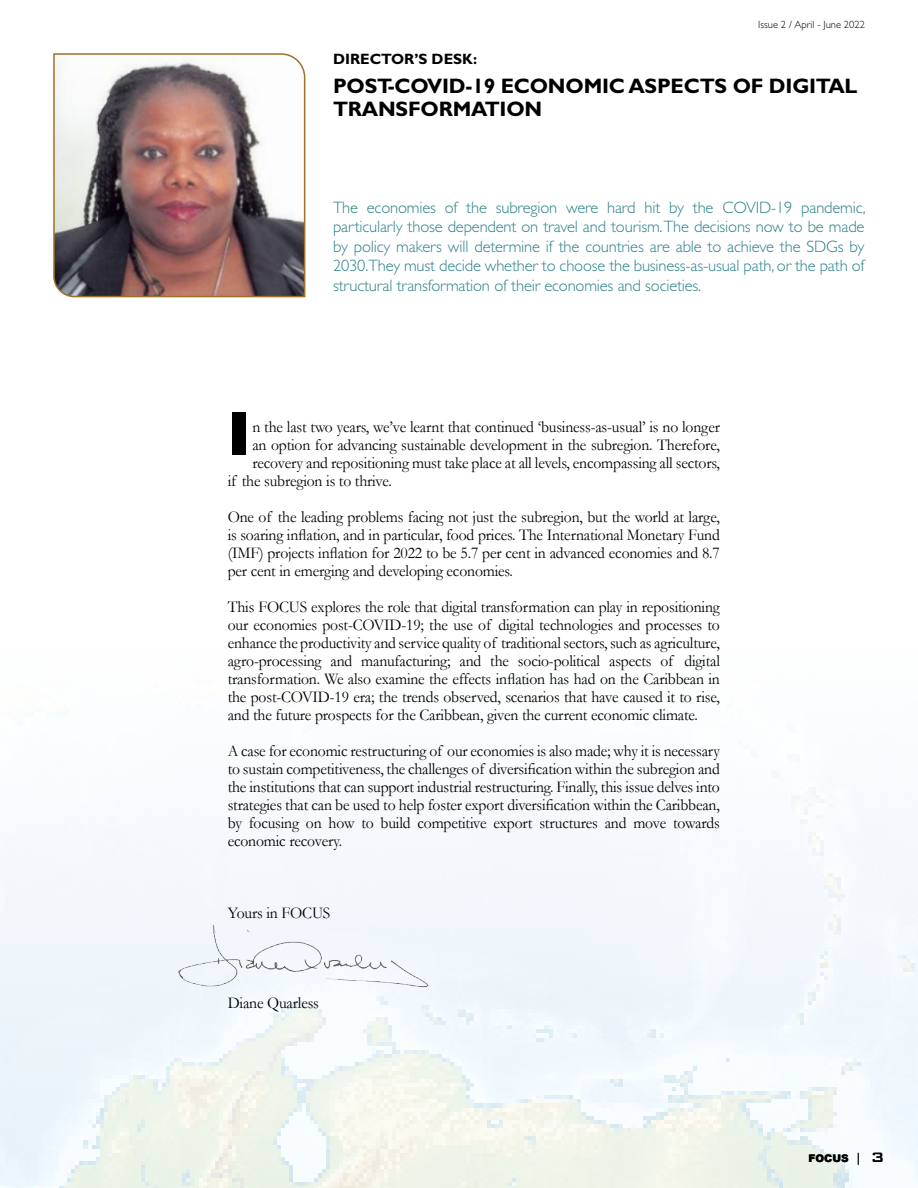
<style>
.page{position:relative;width:918px;height:1188px;background:#fff}
.page>*{position:absolute;margin:0;border:0;box-sizing:border-box;transform-origin:0 0}
.t1{font:900 60px "Arial";color:#000}
.t2{font:700 21px/22.5px "Gill Sans Std";letter-spacing:-.01em;color:#000}
.t3{font:16.5px/18px "Garamond";letter-spacing:-.01em;color:#000;text-align:justify;scale:.95 1}
.t4{font:300 16.5px/19.5px "Gill Sans Std";letter-spacing:-.01em;color:#2d828a;text-align:justify}
.t5{font:700 15px "Gill Sans Std";color:#000}
.t6{font:300 10.5px "Gill Sans Std";color:#000}
.t7{font:900 10.5px "Arial";color:#000}
.s1{font-family:"Bank Gothic";font-weight:400;font-size:12px}
.s2{font-family:"Bank Gothic";font-weight:400;font-size:18px}
</style>
<div class="page">
<img style="left:0;top:754px;width:917px;height:434px">
<img style="left:53px;top:53px;width:253px;height:245px">
<img style="left:129px;top:881px;width:333px;height:169px">
<p class="t5" style="left:333px;top:50px;width:146px">DIRECTOR’S DESK:</p>
<p class="t6" style="left:758px;top:19px;width:108px">Issue 2 / April - June 2022</p>
<p class="t2" style="left:333px;top:75px;width:526px">POST-COVID-19 ECONOMIC ASPECTS OF DIGITAL<br>TRANSFORMATION</p>
<p class="t4" style="left:333px;top:198px;width:534px">The economies of the subregion were hard hit by the COVID-19 pandemic, particularly those dependent on travel and tourism. The decisions now to be made by policy makers will determine if the countries are able to achieve the SDGs by 2030.They must decide whether to choose the business-as-usual path, or the path of structural transformation of their economies and societies.</p>
<h1 class="t1" style="left:228px;top:390px;width:25px">I</h1>
<p class="t3" style="left:252px;top:417px;width:494px">n the last two years, we’ve learnt that continued ‘business-as-usual’ is no longer</p>
<p class="t3" style="left:252px;top:435px;width:494px">an option for advancing sustainable development in the subregion. Therefore,</p>
<p class="t3" style="left:252px;top:453px;width:494px">recovery and repositioning must take place at all levels, encompassing all sectors,</p>
<p class="t3" style="left:228px;top:471px;width:174px">if the subregion is to thrive.</p>
<p class="t3" style="left:228px;top:507px;width:520px">One of the leading problems facing not just the subregion, but the world at large, is soaring inflation, and in particular, food prices. The International Monetary Fund (IMF) projects inflation for 2022 to be 5.7 per cent in advanced economies and 8.7 per cent in emerging and developing economies.</p>
<p class="t3" style="left:228px;top:597px;width:520px">This FOCUS explores the role that digital transformation can play in repositioning our economies post-COVID-19; the use of digital technologies and processes to enhance the productivity and service quality of traditional sectors, such as agriculture, agro-processing and manufacturing; and the socio-political aspects of digital transformation. We also examine the effects inflation has had on the Caribbean in the post-COVID-19 era; the trends observed, scenarios that have caused it to rise, and the future prospects for the Caribbean, given the current economic climate.</p>
<p class="t3" style="left:228px;top:741px;width:520px">A case for economic restructuring of our economies is also made; why it is necessary to sustain competitiveness, the challenges of diversification within the subregion and the institutions that can support industrial restructuring. Finally, this issue delves into strategies that can be used to help foster export diversification within the Caribbean, by focusing on how to build competitive export structures and move towards economic recovery.</p>
<p class="t3" style="left:228px;top:903px;width:110px">Yours in FOCUS</p>
<p class="t3" style="left:228px;top:993px;width:98px">Diane Quarless</p>
<p class="t7" style="left:809px;top:1151px;width:76px">FOCUS <span class="s1">|</span> <span class="s2">3</span></p>
</div>
